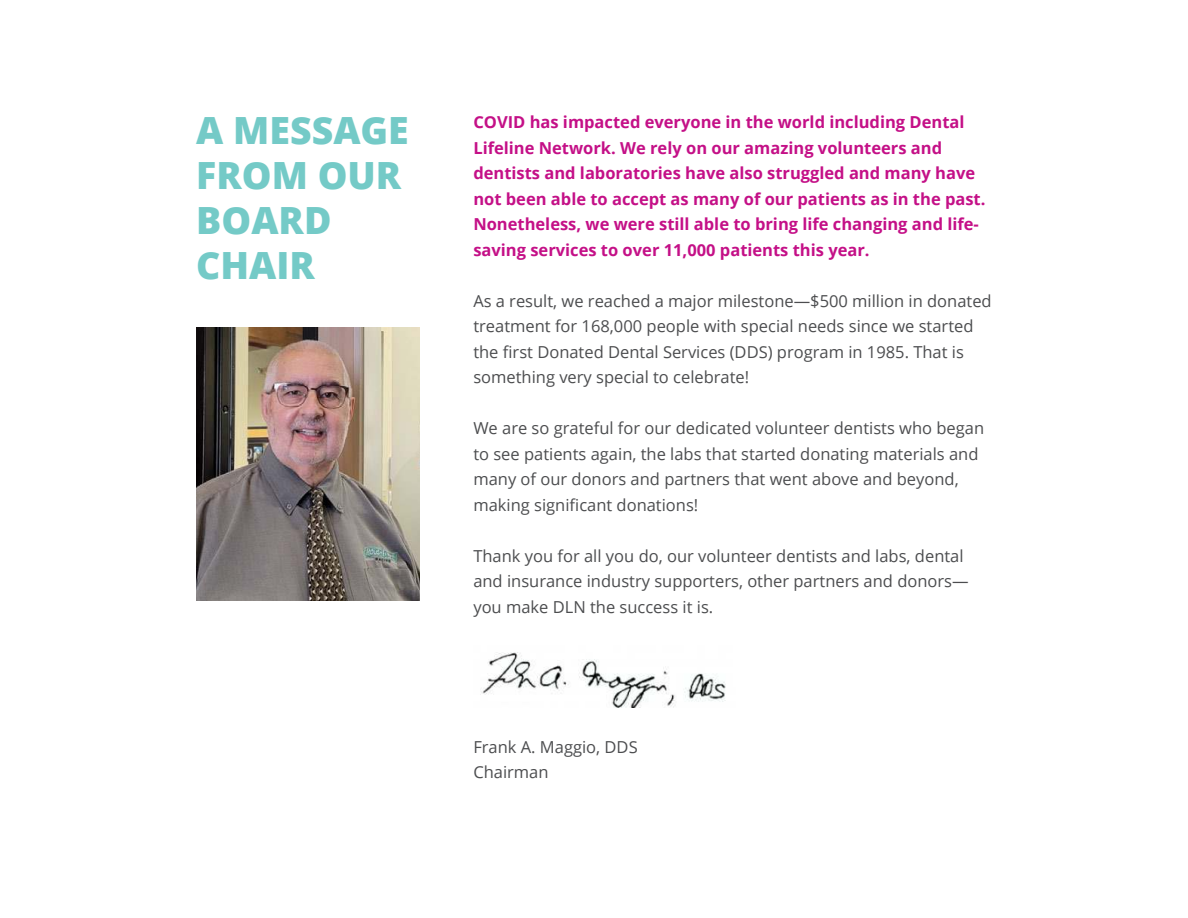
<style>
.page{position:relative;width:1188px;height:918px;background:#fff}
.page>*{position:absolute;margin:0;border:0;box-sizing:border-box;transform-origin:0 0}
.t1{font:800 37.5px/45px "Open Sans";color:#74cac7}
.t2{font:16.5px/25.5px "Open Sans";color:#4c4d4f}
.t3{font:700 16.5px/25.5px "Open Sans";color:#c41087}
</style>
<div class="page">
<img style="left:197px;top:328px;width:222px;height:272px">
<img style="left:480px;top:652px;width:246px;height:55px">
<h1 class="t1" style="left:196px;top:111px;width:214px">A MESSAGE<br>FROM OUR<br>BOARD<br>CHAIR</h1>
<p class="t3" style="left:473px;top:111px;width:514px">COVID has impacted everyone in the world including Dental Lifeline Network. We rely on our amazing volunteers and dentists and laboratories have also struggled and many have not been able to accept as many of our patients as in the past.<br>Nonetheless, we were still able to bring life changing and life&shy;saving services to over 11,000 patients this year.</p>
<p class="t2" style="left:473px;top:290px;width:520px">As a result, we reached a major milestone—$500 million in donated treatment for 168,000 people with special needs since we started the first Donated Dental Services (DDS) program in 1985. That is something very special to celebrate!</p>
<p class="t2" style="left:473px;top:415px;width:512px">We are so grateful for our dedicated volunteer dentists who began to see patients again, the labs that started donating materials and many of our donors and partners that went above and beyond, making significant donations!</p>
<p class="t2" style="left:473px;top:542px;width:497px">Thank you for all you do, our volunteer dentists and labs, dental and insurance industry supporters, other partners and donors— you make DLN the success it is.</p>
<p class="t2" style="left:473px;top:734px;width:166px">Frank A. Maggio, DDS<br>Chairman</p>
</div>
